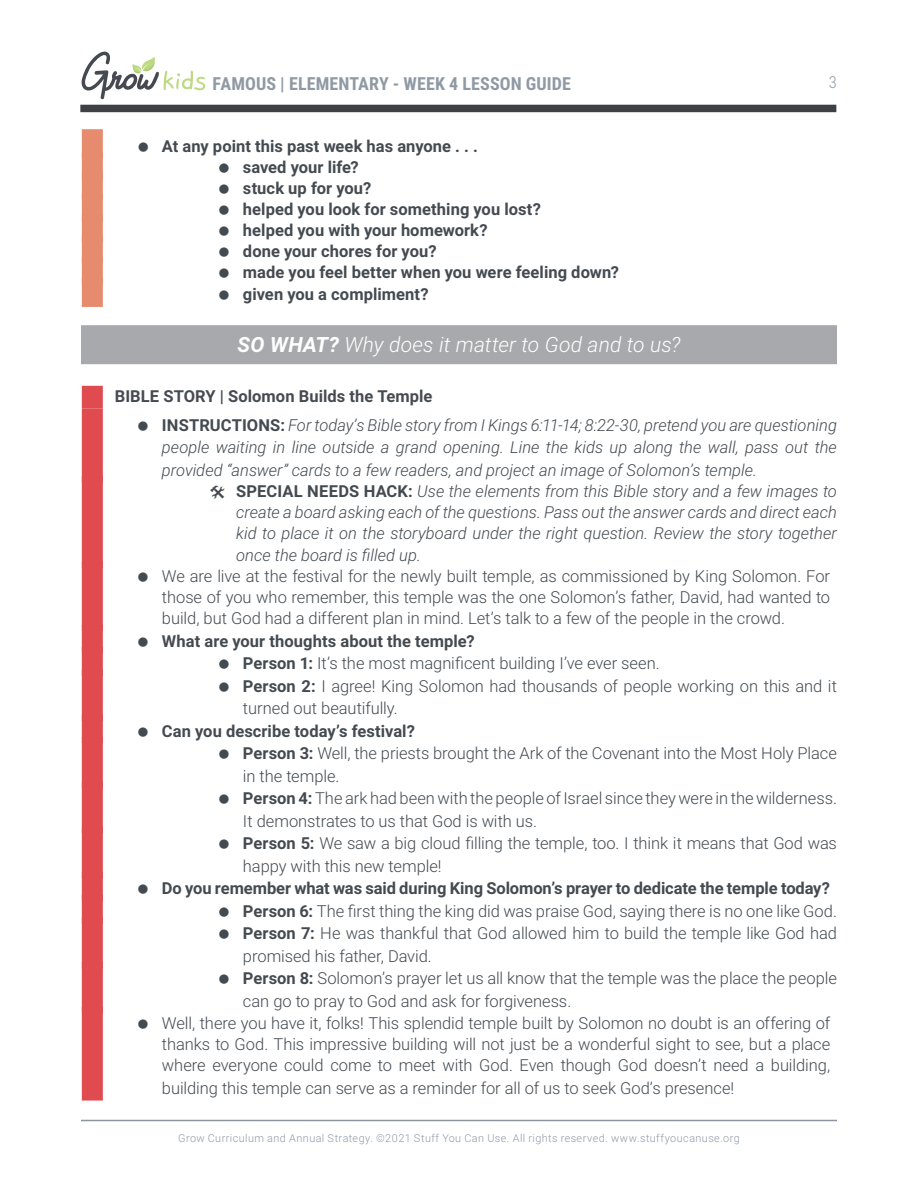
<style>
.page{position:relative;width:918px;height:1188px;background:#fff}
.page>*{position:absolute;margin:0;border:0;box-sizing:border-box;transform-origin:0 0}
.t1{font:italic 300 21px "Roboto";letter-spacing:.005em;color:#fff}
.t2{font:700 18px "Roboto Condensed";letter-spacing:.005em;color:#909aa4}
.t3{font:300 16.5px/22.5px "Roboto";letter-spacing:-.005em;color:#434a50}
.t4{font:italic 300 16.5px/21px "Roboto";color:#434a50}
.t5{font:700 16.5px/21px "Roboto";color:#434a50}
.t6{font:300 16.5px "Roboto Condensed";color:#909aa4}
.t7{font:300 10.8px "Roboto";letter-spacing:.04em;color:#8f99a6}
.s1{font-weight:700}
.s2{font-weight:700;font-style:normal;color:#454b51}
.s3{font-weight:700;font-style:normal}
</style>
<div class="page">
<hr style="left:81px;top:1120px;width:756px;height:1px;background:#8d949e">
<svg style="left:81px;top:51px;width:124px;height:49px"></svg>
<div style="left:80px;top:105px;width:756px;height:7px;background:#3d4146"></div>
<div style="left:82px;top:129px;width:21px;height:29px;background:#e68b6e"></div>
<div style="left:82px;top:152px;width:21px;height:27px;background:#e68b6e"></div>
<div style="left:82px;top:173px;width:21px;height:27px;background:#e68b6e"></div>
<div style="left:82px;top:194px;width:21px;height:27px;background:#e68b6e"></div>
<div style="left:82px;top:215px;width:21px;height:27px;background:#e68b6e"></div>
<div style="left:82px;top:236px;width:21px;height:27px;background:#e68b6e"></div>
<div style="left:82px;top:257px;width:21px;height:27px;background:#e68b6e"></div>
<div style="left:82px;top:278px;width:21px;height:29px;background:#e68b6e"></div>
<div style="left:81px;top:325px;width:756px;height:39px;background:#a7a9ac"></div>
<div style="left:82px;top:386px;width:21px;height:22px;background:#e04b50"></div>
<div style="left:82px;top:408px;width:21px;height:75px;background:#e04b50"></div>
<div style="left:82px;top:476px;width:21px;height:92px;background:#e04b50"></div>
<div style="left:82px;top:561px;width:21px;height:70px;background:#e04b50"></div>
<div style="left:82px;top:624px;width:21px;height:30px;background:#e04b50"></div>
<div style="left:82px;top:647px;width:21px;height:29px;background:#e04b50"></div>
<div style="left:82px;top:669px;width:21px;height:52px;background:#e04b50"></div>
<div style="left:82px;top:714px;width:21px;height:30px;background:#e04b50"></div>
<div style="left:82px;top:737px;width:21px;height:52px;background:#e04b50"></div>
<div style="left:82px;top:782px;width:21px;height:52px;background:#e04b50"></div>
<div style="left:82px;top:827px;width:21px;height:52px;background:#e04b50"></div>
<div style="left:82px;top:872px;width:21px;height:29px;background:#e04b50"></div>
<div style="left:82px;top:894px;width:21px;height:30px;background:#e04b50"></div>
<div style="left:82px;top:917px;width:21px;height:52px;background:#e04b50"></div>
<div style="left:82px;top:962px;width:21px;height:52px;background:#e04b50"></div>
<div style="left:82px;top:1007px;width:21px;height:94px;background:#e04b50"></div>
<p class="t2" style="left:213px;top:71px;width:360px">FAMOUS | ELEMENTARY - WEEK 4 LESSON GUIDE</p>
<p class="t6" style="left:829px;top:71px;width:10px">3</p>
<p class="t5" style="left:243px;top:135px;width:378px;text-indent:-81px">At any point this past week has anyone . . .<br>saved your life?<br>stuck up for you?<br>helped you look for something you lost?<br>helped you with your homework?<br>done your chores for you?<br>made you feel better when you were feeling down?</p>
<p class="t5" style="left:243px;top:283px;width:187px">given you a compliment?</p>
<p class="t1" style="left:238px;top:330px;width:444px"><span class="s1">SO WHAT?</span> Why does it matter to God and to us?</p>
<p class="t4" style="left:162px;top:380px;width:676px;line-height:29.2px;text-indent:-47px"><span class="s2">BIBLE STORY | Solomon Builds the Temple<br></span><span class="s3">INSTRUCTIONS:</span> For today’s Bible story from I Kings 6:11-14; 8:22-30, pretend you are questioning</p>
<p class="t4" style="left:162px;top:436px;width:676px;line-height:22.5px">people waiting in line outside a grand opening. Line the kids up along the wall, pass out the provided “answer” cards to a few readers, and project an image of Solomon’s temple.</p>
<p class="t4" style="left:236px;top:480px;width:602px;text-align:justify"><span class="s3">SPECIAL NEEDS HACK:</span> Use the elements from this Bible story and a few images to create a board asking each of the questions. Pass out the answer cards and direct each kid to place it on the storyboard under the right question. Review the story together</p>
<p class="t4" style="left:236px;top:544px;width:186px">once the board is filled up.</p>
<p class="t3" style="left:162px;top:565px;width:670px;line-height:21px;text-align:justify">We are live at the festival for the newly built temple, as commissioned by King Solomon. For those of you who remember, this temple was the one Solomon’s father, David, had wanted to build, but God had a different plan in mind. Let’s talk to a few of the people in the crowd.</p>
<p class="t3" style="left:243px;top:629px;width:596px;text-indent:-81px"><span class="s1">What are your thoughts about the temple?<br>Person 1:</span> It’s the most magnificent building I’ve ever seen.<br><span class="s1">Person 2:</span> I agree! King Solomon had thousands of people working on this and it turned out beautifully.</p>
<p class="t3" style="left:243px;top:719px;width:596px;text-indent:-81px"><span class="s1">Can you describe today’s festival?<br>Person 3:</span> Well, the priests brought the Ark of the Covenant into the Most Holy Place in the temple.<br><span class="s1">Person 4:</span> The ark had been with the people of Israel since they were in the wilderness.<br>It demonstrates to us that God is with us.<br><span class="s1">Person 5:</span> We saw a big cloud filling the temple, too. I think it means that God was happy with this new temple!</p>
<p class="t5" style="left:162px;top:877px;width:670px">Do you remember what was said during King Solomon’s prayer to dedicate the temple today?</p>
<p class="t3" style="left:243px;top:899px;width:596px"><span class="s1">Person 6:</span> The first thing the king did was praise God, saying there is no one like God.</p>
<p class="t3" style="left:243px;top:922px;width:595px"><span class="s1">Person 7:</span> He was thankful that God allowed him to build the temple like God had</p>
<p class="t3" style="left:243px;top:944px;width:190px">promised his father, David.</p>
<p class="t3" style="left:243px;top:967px;width:596px"><span class="s1">Person 8:</span> Solomon’s prayer let us all know that the temple was the place the people</p>
<p class="t3" style="left:243px;top:989px;width:330px">can go to pray to God and ask for forgiveness.</p>
<p class="t3" style="left:162px;top:1012px;width:670px">Well, there you have it, folks! This splendid temple built by Solomon no doubt is an offering of</p>
<p class="t3" style="left:162px;top:1033px;width:670px;line-height:21px">thanks to God. This impressive building will not just be a wonderful sight to see, but a place where everyone could come to meet with God. Even though God doesn’t need a building,</p>
<p class="t3" style="left:162px;top:1076px;width:574px">building this temple can serve as a reminder for all of us to seek God’s presence!</p>
<p class="t7" style="left:178px;top:1131px;width:563px">Grow Curriculum and Annual Strategy. ©2021 Stuff You Can Use. All rights reserved. www.stuffyoucanuse.org</p>
</div>
